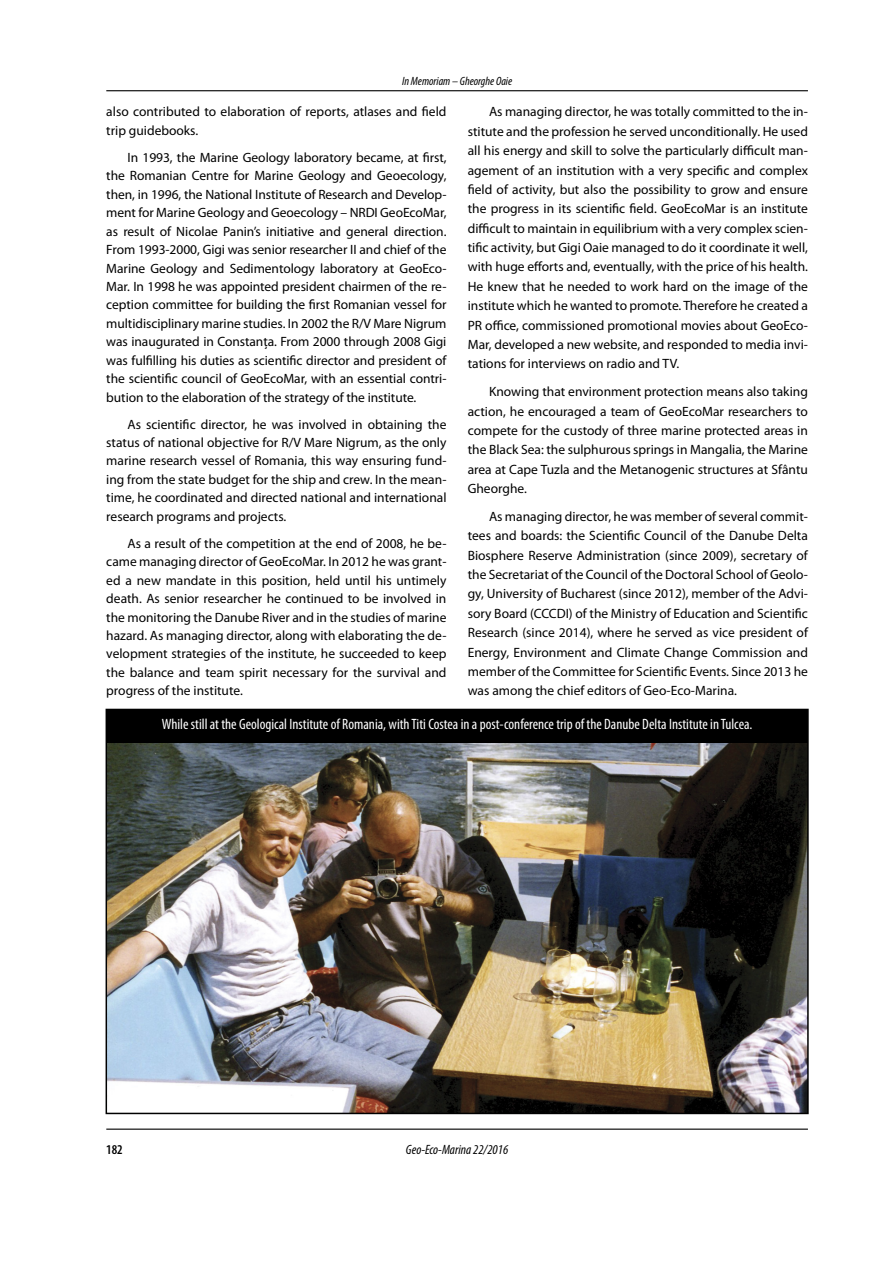
<style>
.page{position:relative;width:893px;height:1263px;background:#fff}
.page>*{position:absolute;margin:0;border:0;box-sizing:border-box;transform-origin:0 0}
.figura_memoriam{font:condensed 15px "Myriad Pro";color:#fff}
.text{font:13.5px/18.5px "Myriad Pro";color:#000;text-align:justify}
.t1{font:italic condensed 13.5px "Myriad Pro";color:#000}
.t2{font:600 condensed 13.5px "Myriad Pro";color:#000}
.antet{font:italic condensed 12px "Myriad Pro";color:#000}
</style>
<div class="page">
<hr style="left:106px;top:1128px;width:702px;height:2px;background:#000">
<hr style="left:106px;top:90px;width:702px;height:1px;background:#000">
<img style="left:109px;top:743px;width:697px;height:368px">
<div style="left:106px;top:709px;width:702px;height:34px;background:#000"></div>
<p class="antet" style="left:402px;top:74px;width:112px">In Memoriam – Gheorghe Oaie</p>
<p class="text" style="left:106px;top:102px;width:342px">also contributed to elaboration of reports, atlases and field trip guidebooks.</p>
<p class="text" style="left:106px;top:148px;width:342px;text-indent:21px">In 1993, the Marine Geology laboratory became, at first, the Romanian Centre for Marine Geology and Geoecology, then, in 1996, the National Institute of Research and Develop&shy;ment for Marine Geology and Geoecology – NRDI GeoEcoMar, as result of Nicolae Panin’s initiative and general direction.<br>From 1993-2000, Gigi was senior researcher II and chief of the Marine Geology and Sedimentology laboratory at GeoEco-Mar. In 1998 he was appointed president chairmen of the re&shy;ception committee for building the first Romanian vessel for multidisciplinary marine studies. In 2002 the R/V Mare Nigrum was inaugurated in Constanţa. From 2000 through 2008 Gigi was fulfilling his duties as scientific director and president of the scientific council of GeoEcoMar, with an essential contri&shy;bution to the elaboration of the strategy of the institute.</p>
<p class="text" style="left:106px;top:415px;width:342px;text-indent:21px">As scientific director, he was involved in obtaining the status of national objective for R/V Mare Nigrum, as the only marine research vessel of Romania, this way ensuring fund&shy;ing from the state budget for the ship and crew. In the mean&shy;time, he coordinated and directed national and international research programs and projects.</p>
<p class="text" style="left:106px;top:534px;width:342px;text-indent:21px">As a result of the competition at the end of 2008, he be&shy;came managing director of GeoEcoMar. In 2012 he was grant&shy;ed a new mandate in this position, held until his untimely death. As senior researcher he continued to be involved in the monitoring the Danube River and in the studies of marine hazard. As managing director, along with elaborating the de&shy;velopment strategies of the institute, he succeeded to keep the balance and team spirit necessary for the survival and progress of the institute.</p>
<p class="text" style="left:468px;top:102px;width:342px;line-height:19.4px;text-indent:21px">As managing director, he was totally committed to the in&shy;stitute and the profession he served unconditionally. He used all his energy and skill to solve the particularly difficult man&shy;agement of an institution with a very specific and complex field of activity, but also the possibility to grow and ensure the progress in its scientific field. GeoEcoMar is an institute difficult to maintain in equilibrium with a very complex scien&shy;tific activity, but Gigi Oaie managed to do it coordinate it well, with huge efforts and, eventually, with the price of his health.<br>He knew that he needed to work hard on the image of the institute which he wanted to promote. Therefore he created a PR office, commissioned promotional movies about GeoEco-Mar, developed a new website, and responded to media invi&shy;tations for interviews on radio and TV.</p>
<p class="text" style="left:468px;top:382px;width:342px;line-height:19.4px;text-indent:21px">Knowing that environment protection means also taking action, he encouraged a team of GeoEcoMar researchers to compete for the custody of three marine protected areas in the Black Sea: the sulphurous springs in Mangalia, the Marine area at Cape Tuzla and the Metanogenic structures at Sfântu Gheorghe.</p>
<p class="text" style="left:468px;top:506px;width:342px;line-height:19.4px;text-indent:21px">As managing director, he was member of several commit&shy;tees and boards: the Scientific Council of the Danube Delta Biosphere Reserve Administration (since 2009), secretary of the Secretariat of the Council of the Doctoral School of Geolo&shy;gy, University of Bucharest (since 2012), member of the Advi&shy;sory Board (CCCDI) of the Ministry of Education and Scientific Research (since 2014), where he served as vice president of Energy, Environment and Climate Change Commission and member of the Committee for Scientific Events. Since 2013 he was among the chief editors of Geo-Eco-Marina.</p>
<p class="figura_memoriam" style="left:162px;top:715px;width:592px">While still at the Geological Institute of Romania, with Titi Costea in a post-conference trip of the Danube Delta Institute in Tulcea.</p>
<p class="t2" style="left:106px;top:1141px;width:18px">182</p>
<p class="t1" style="left:406px;top:1142px;width:104px">Geo-Eco-Marina 22/2016</p>
</div>
